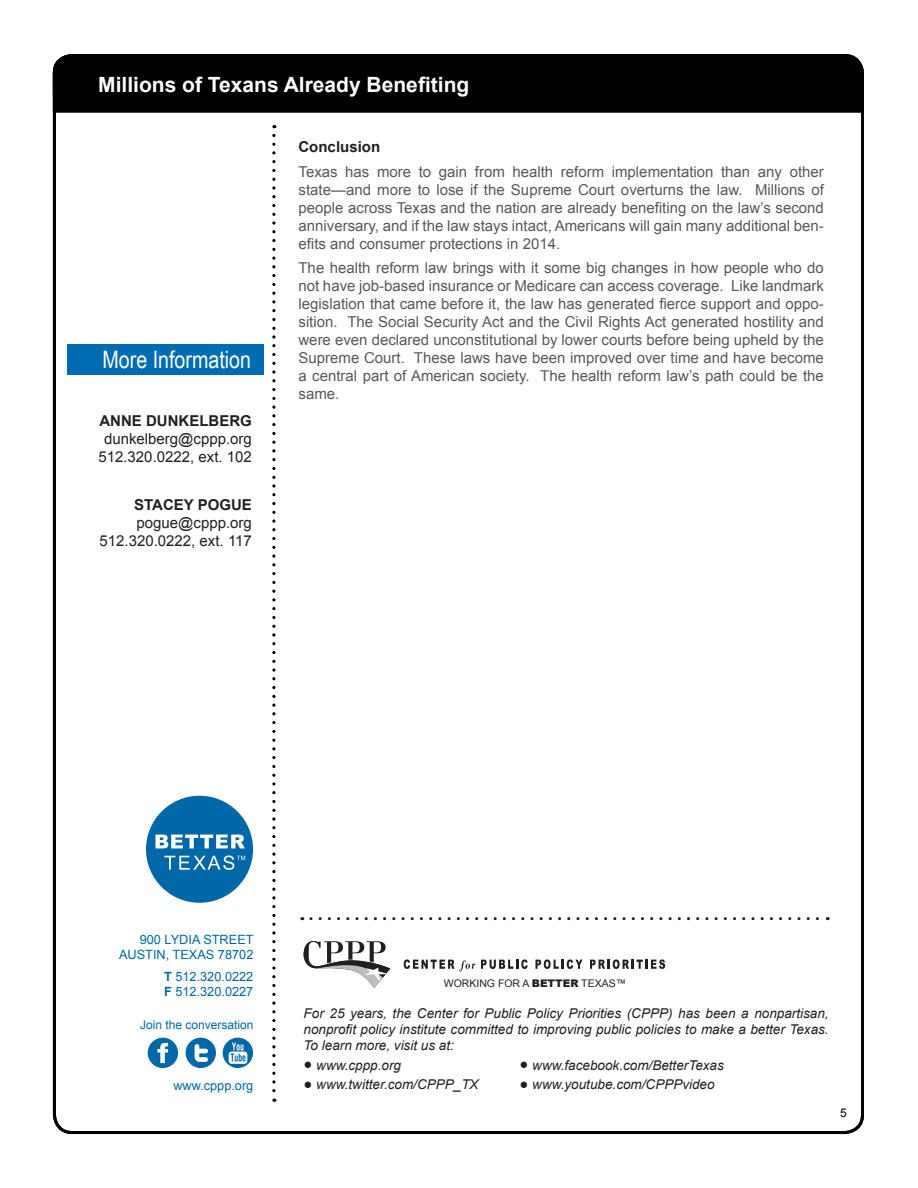
<style>
.page{position:relative;width:918px;height:1188px;background:#fff}
.page>*{position:absolute;margin:0;border:0;box-sizing:border-box;transform-origin:0 0}
.t1{font:24px "Arial Narrow";color:#fff}
.t2{font:700 21px "Arial";color:#fff}
.t3{font:15px/18px "Arial";color:#57585a;text-align:justify}
.Sub-Sub-Subhead{font:15px/18px "Arial";color:#231f20}
.Sub-Sub-Subhead-2{font:700 15px "Arial";color:#231f20}
.t4{font:italic 13.5px/16.2px "Arial";color:#231f20;text-align:justify}
.t5{font:12.75px/15.3px "Arial";color:#0068a9}
.t6{font:12px "Arial";color:#0068a9}
.t7{font:12px "Arial";color:#000}
.t8{font:10.5px "Arial";color:#231f20}
.s1{font-weight:700}
.s2{font-weight:900}
.s3{font-style:normal;font-size:25.5px}
</style>
<div class="page">
<div style="left:53px;top:55px;width:810px;height:57px;background:#000;border-radius:18px"></div>
<div style="left:53px;top:71px;width:810px;height:41px;background:#000"></div>
<svg style="left:272px;top:135px;width:3px;height:967px"></svg>
<svg style="left:404px;top:959px;width:71px;height:13px"></svg>
<svg style="left:481px;top:959px;width:47px;height:10px"></svg>
<svg style="left:535px;top:959px;width:48px;height:10px"></svg>
<svg style="left:590px;top:959px;width:75px;height:10px"></svg>
<svg style="left:304px;top:941px;width:86px;height:47px"></svg>
<svg style="left:311px;top:917px;width:517px;height:3px"></svg>
<div style="left:146px;top:796px;width:107px;height:107px;background:#0068a9;border-radius:50%"></div>
<svg style="left:155px;top:835px;width:90px;height:13px"></svg>
<svg style="left:164px;top:856px;width:81px;height:14px"></svg>
<div style="left:148px;top:1038px;width:30px;height:30px;background:#0068a9;border-radius:50%"></div>
<svg style="left:157px;top:1043px;width:11px;height:20px"></svg>
<div style="left:186px;top:1038px;width:30px;height:30px;background:#0068a9;border-radius:50%"></div>
<svg style="left:195px;top:1044px;width:13px;height:18px"></svg>
<div style="left:223px;top:1038px;width:30px;height:30px;background:#0068a9;border-radius:50%"></div>
<div style="left:229px;top:1052px;width:18px;height:12px;background:#fff;border-radius:3px"></div>
<svg style="left:230px;top:1043px;width:17px;height:19px"></svg>
<div style="left:67px;top:344px;width:196px;height:31px;background:#006cb4"></div>
<p class="t2" style="left:98px;top:70px;width:373px">Millions of Texans Already Benefiting</p>
<p class="t1" style="left:102px;top:342px;width:150px">More Information</p>
<p class="Sub-Sub-Subhead-2" style="left:99px;top:410px;width:154px">ANNE DUNKELBERG</p>
<p class="Sub-Sub-Subhead" style="left:104px;top:430px;width:149px">dunkelberg@cppp.org</p>
<p class="Sub-Sub-Subhead" style="left:98px;top:448px;width:155px">512.320.0222, ext. 102</p>
<p class="Sub-Sub-Subhead" style="left:134px;top:496px;width:119px"><span class="s1">STACEY POGUE </span>pogue@cppp.org</p>
<p class="Sub-Sub-Subhead" style="left:100px;top:532px;width:154px">512.320.0222, ext. 117</p>
<p class="Sub-Sub-Subhead-2" style="left:298px;top:137px;width:83px">Conclusion</p>
<p class="t3" style="left:298px;top:163px;width:527px">Texas has more to gain from health reform implementation than any other state—and more to lose if the Supreme Court overturns the law. Millions of people across Texas and the nation are already benefiting on the law’s second anniversary, and if the law stays intact, Americans will gain many additional ben&shy;efits and consumer protections in 2014.</p>
<p class="t3" style="left:298px;top:259px;width:527px">The health reform law brings with it some big changes in how people who do not have job-based insurance or Medicare can access coverage. Like landmark legislation that came before it, the law has generated fierce support and oppo&shy;sition. The Social Security Act and the Civil Rights Act generated hostility and were even declared unconstitutional by lower courts before being upheld by the Supreme Court. These laws have been improved over time and have become a central part of American society. The health reform law’s path could be the same.</p>
<p class="t5" style="left:140px;top:932px;width:115px">900 LYDIA STREET</p>
<p class="t5" style="left:119px;top:947px;width:136px">AUSTIN, TEXAS 78702</p>
<p class="t5" style="left:164px;top:969px;width:91px"><span class="s1">T</span> 512.320.0222<br><span class="s1">F</span> 512.320.0227</p>
<p class="t6" style="left:140px;top:1017px;width:115px">Join the conversation</p>
<p class="t5" style="left:173px;top:1078px;width:82px">www.cppp.org</p>
<p class="t8" style="left:444px;top:976px;width:184px">WORKING FOR A <span class="s2">BETTER</span> TEXAS™</p>
<p class="t4" style="left:304px;top:1005px;width:527px">For 25 years, the Center for Public Policy Priorities (CPPP) has been a nonpartisan, nonprofit policy institute committed to improving public policies to make a better Texas.<br>To learn more, visit us at:</p>
<p class="t4" style="left:304px;top:1057px;width:99px"><span class="s3">•</span> www.cppp.org</p>
<p class="t4" style="left:520px;top:1057px;width:206px"><span class="s3">•</span> www.facebook.com/BetterTexas</p>
<p class="t4" style="left:304px;top:1077px;width:176px"><span class="s3">•</span> www.twitter.com/CPPP_TX</p>
<p class="t4" style="left:520px;top:1077px;width:196px"><span class="s3">•</span> www.youtube.com/CPPPvideo</p>
<p class="t7" style="left:840px;top:1105px;width:8px">5</p>
</div>
